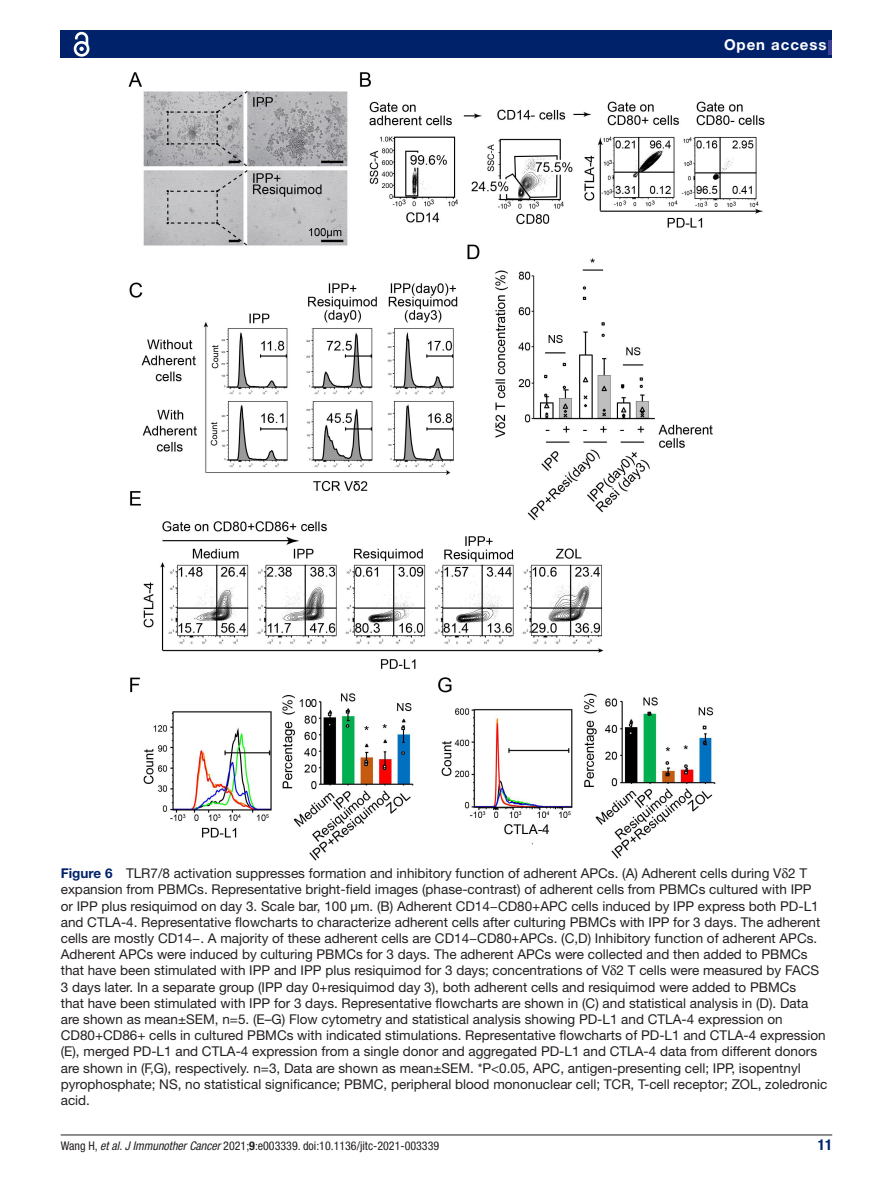
<style>
.page{position:relative;width:893px;height:1191px;background:#fff}
.page>*{position:absolute;margin:0;border:0;box-sizing:border-box;transform-origin:0 0}
.t1{font:700 15px "Helvetica Neue LT Std";letter-spacing:.065em;color:#fff}
.t2{font:700 condensed 15px "Helvetica Neue LT Std";color:#00226b}
.t3{font:13.5px/16.2px "Helvetica Neue LT Std";color:#231f20}
.t4{font:condensed 12px "Helvetica Neue LT Std";color:#231f20}
.s1{font-weight:700;color:#00226b}
.s2{font-style:italic}
.s3{font-weight:700}
</style>
<div class="page">
<hr style="left:61px;top:1134px;width:771px;height:1px;background:#231f20">
<div style="left:61px;top:31px;width:771px;height:27px;background:#00226b"></div>
<hr style="left:828px;top:40px;width:4px;height:15px;background:#414099">
<svg style="left:73px;top:31px;width:17px;height:26px"></svg>
<img style="left:128px;top:73px;width:637px;height:787px">
<p class="t1" style="left:724px;top:35px;width:104px">Open access</p>
<p class="t3" style="left:61px;top:865px;width:768px"><span class="s1">Figure 6</span> TLR7/8 activation suppresses formation and inhibitory function of adherent APCs. (A) Adherent cells during V 2 T expansion from PBMCs. Representative bright-field images (phase-contrast) of adherent cells from PBMCs cultured with IPP<br>or IPP plus resiquimod on day 3. Scale bar, 100 µm. (B) Adherent CD14−CD80+APC cells induced by IPP express both PD-L1 and CTLA-4. Representative flowcharts to characterize adherent cells after culturing PBMCs with IPP for 3 days. The adherent cells are mostly CD14−. A majority of these adherent cells are CD14−CD80+APCs. (C,D) Inhibitory function of adherent APCs.<br>Adherent APCs were induced by culturing PBMCs for 3 days. The adherent APCs were collected and then added to PBMCs that have been stimulated with IPP and IPP plus resiquimod for 3 days; concentrations of V 2 T cells were measured by FACS 3 days later. In a separate group (IPP day 0+resiquimod day 3), both adherent cells and resiquimod were added to PBMCs<br>that have been stimulated with IPP for 3 days. Representative flowcharts are shown in (C) and statistical analysis in (D). Data are shown as mean±SEM, n=5. (E–G) Flow cytometry and statistical analysis showing PD-L1 and CTLA-4 expression on CD80+CD86+ cells in cultured PBMCs with indicated stimulations. Representative flowcharts of PD-L1 and CTLA-4 expression (E), merged PD-L1 and CTLA-4 expression from a single donor and aggregated PD-L1 and CTLA-4 data from different donors are shown in (F,G), respectively. n=3, Data are shown as mean±SEM. *P&lt;0.05, APC, antigen-presenting cell; IPP, isopentnyl pyrophosphate; NS, no statistical significance; PBMC, peripheral blood mononuclear cell; TCR, T-cell receptor; ZOL, zoledronic acid.</p>
<p class="t4" style="left:61px;top:1138px;width:380px">Wang H, <span class="s2">et al</span>. <span class="s2">J Immunother Cancer</span> 2021;<span class="s3">9</span>:e003339. doi:10.1136/jitc-2021-003339</p>
<p class="t2" style="left:818px;top:1135px;width:16px">11</p>
</div>
